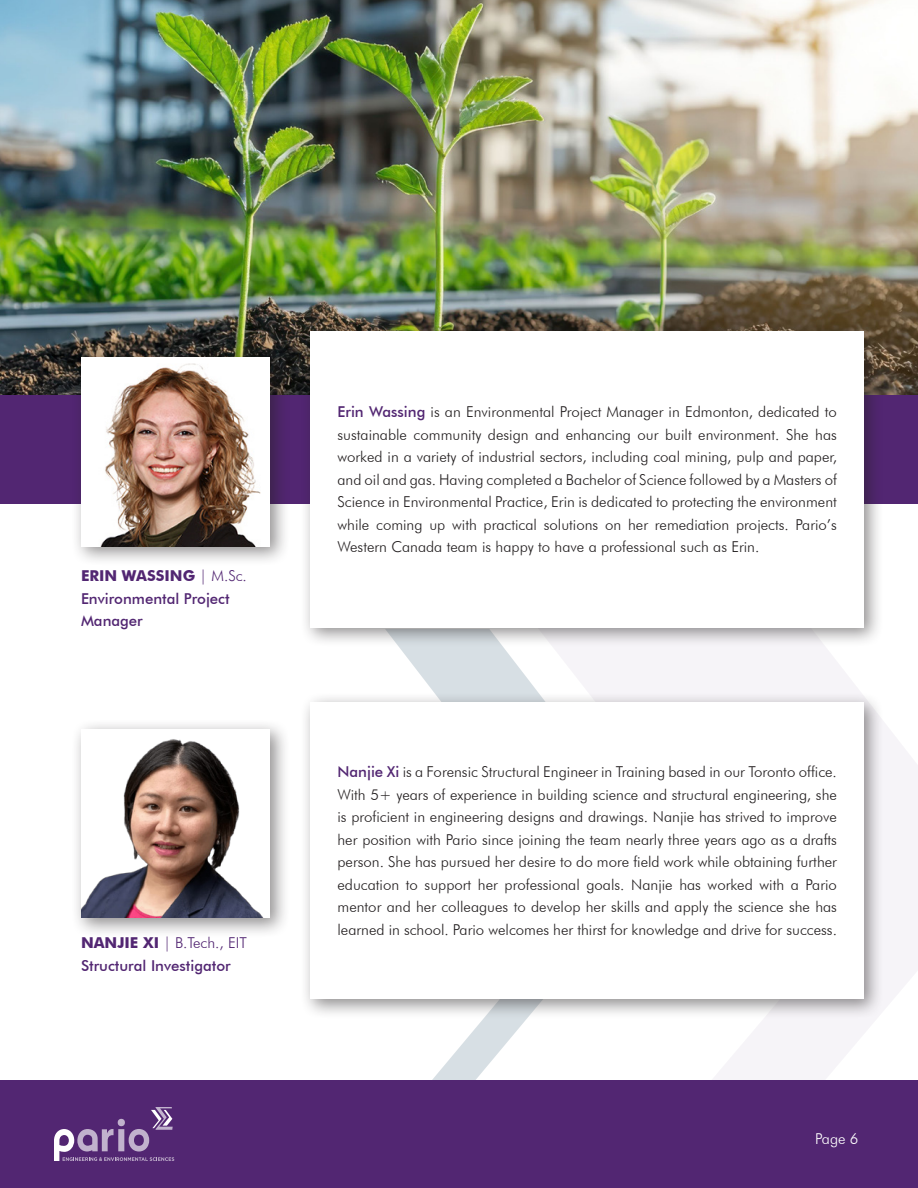
<style>
.page{position:relative;width:918px;height:1188px;background:#fff}
.page>*{position:absolute;margin:0;border:0;box-sizing:border-box;transform-origin:0 0}
.Body{font:300 15px/22.5px "Futura BT";color:#231f20;text-align:justify}
.Body-2{font:500 15px/22.5px "Futura BT";color:#522672}
.Body_Purple{font:300 15px "Futura BT";color:#522672}
.Body_Purple-2{font:700 15px "Futura BT";color:#522672}
.t1{font:300 15px "Futura BT";color:#fff}
.s1{font-weight:300}
.s2{font-weight:700}
.s3{font-weight:500;color:#522672}
</style>
<div class="page">
<svg style="left:400px;top:648px;width:518px;height:432px"></svg>
<img style="left:0;top:0;width:918px;height:396px">
<div style="left:0;top:396px;width:918px;height:108px;background:#522672"></div>
<div style="left:0;top:1080px;width:918px;height:108px;background:#522672"></div>
<svg style="left:54px;top:1107px;width:120px;height:54px"></svg>
<div style="left:300px;top:692px;width:584px;height:327px;background:#231f20;opacity:.5"></div>
<div style="left:310px;top:702px;width:554px;height:297px;background:#fff"></div>
<div style="left:300px;top:320px;width:584px;height:328px;background:#231f20;opacity:.5"></div>
<div style="left:310px;top:331px;width:554px;height:297px;background:#fff"></div>
<div style="left:71px;top:719px;width:219px;height:219px;background:#231f20;opacity:.5"></div>
<div style="left:81px;top:729px;width:189px;height:189px;background:#fff"></div>
<img style="left:81px;top:739px;width:183px;height:179px">
<div style="left:71px;top:347px;width:219px;height:220px;background:#231f20;opacity:.5"></div>
<img style="left:81px;top:358px;width:189px;height:189px">
<p class="Body_Purple-2" style="left:81px;top:567px;width:167px">ERIN WASSING <span class="s1">| M.Sc.</span></p>
<p class="Body-2" style="left:81px;top:587px;width:150px">Environmental Project<br>Manager</p>
<p class="Body_Purple" style="left:81px;top:934px;width:168px"><span class="s2">NANJIE XI</span> | B.Tech., EIT</p>
<p class="Body-2" style="left:81px;top:954px;width:151px">Structural Investigator</p>
<p class="Body" style="left:338px;top:401px;width:501px"><span class="s3">Erin Wassing</span> is an Environmental Project Manager in Edmonton, dedicated to sustainable community design and enhancing our built environment. She has worked in a variety of industrial sectors, including coal mining, pulp and paper, and oil and gas. Having completed a Bachelor of Science followed by a Masters of Science in Environmental Practice, Erin is dedicated to protecting the environment while coming up with practical solutions on her remediation projects. Pario’s Western Canada team is happy to have a professional such as Erin.</p>
<p class="Body" style="left:338px;top:761px;width:501px"><span class="s3">Nanjie Xi</span> is a Forensic Structural Engineer in Training based in our Toronto office.<br>With 5+ years of experience in building science and structural engineering, she is proficient in engineering designs and drawings. Nanjie has strived to improve her position with Pario since joining the team nearly three years ago as a drafts person. She has pursued her desire to do more field work while obtaining further education to support her professional goals. Nanjie has worked with a Pario mentor and her colleagues to develop her skills and apply the science she has learned in school. Pario welcomes her thirst for knowledge and drive for success.</p>
<p class="t1" style="left:815px;top:1129px;width:45px">Page 6</p>
</div>
